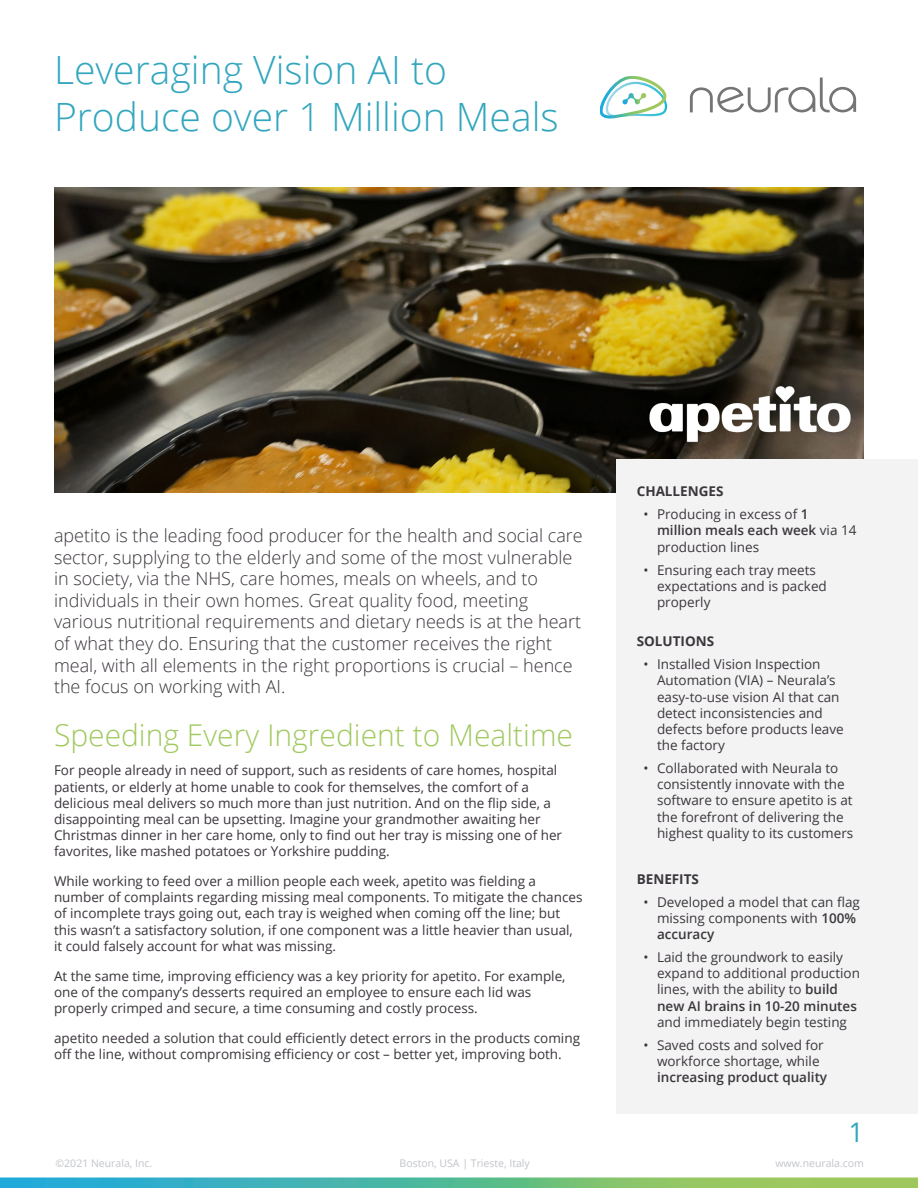
<style>
.page{position:relative;width:918px;height:1188px;background:#fff}
.page>*{position:absolute;margin:0;border:0;box-sizing:border-box;transform-origin:0 0}
.t1{font:300 39px/46.8px "Open Sans";color:#31a6be}
.t2{font:300 30px "Open Sans";color:#a0c95e}
.t3{font:27px "Open Sans";color:#31a6be}
.t4{font:300 18px/21.6px "Open Sans";color:#3a343b}
.t5{font:13.5px/16.2px "Open Sans";color:#3a343b}
.t6{font:13.5px/16.2px "Open Sans";color:#3b363c}
.t7{font:700 13.5px "Open Sans";color:#3b363c}
.t8{font:10.5px "Open Sans";color:#c2c4ca}
.s1{font-weight:600}
</style>
<div class="page">
<img style="left:54px;top:187px;width:810px;height:305px">
<div style="left:616px;top:459px;width:302px;height:655px;background:#f3f3f4"></div>
<svg style="left:600px;top:76px;width:67px;height:43px"></svg>
<svg style="left:690px;top:78px;width:166px;height:34px"></svg>
<img style="left:637px;top:381px;width:227px;height:65px">
<svg style="left:0;top:1178px;width:918px;height:10px;background:#60ba94"></svg>
<p class="t1" style="left:54px;top:45px;width:506px">Leveraging Vision AI to<br>Produce over 1 Million Meals</p>
<p class="t4" style="left:54px;top:524px;width:530px">apetito is the leading food producer for the health and social care sector, supplying to the elderly and some of the most vulnerable in society, via the NHS, care homes, meals on wheels, and to individuals in their own homes. Great quality food, meeting various nutritional requirements and dietary needs is at the heart of what they do. Ensuring that the customer receives the right meal, with all elements in the right proportions is crucial – hence the focus on working with AI.</p>
<p class="t2" style="left:54px;top:714px;width:520px">Speeding Every Ingredient to Mealtime</p>
<p class="t5" style="left:54px;top:762px;width:510px">For people already in need of support, such as residents of care homes, hospital patients, or elderly at home unable to cook for themselves, the comfort of a delicious meal delivers so much more than just nutrition. And on the flip side, a disappointing meal can be upsetting. Imagine your grandmother awaiting her Christmas dinner in her care home, only to find out her tray is missing one of her favorites, like mashed potatoes or Yorkshire pudding.</p>
<p class="t5" style="left:54px;top:873px;width:530px">While working to feed over a million people each week, apetito was fielding a number of complaints regarding missing meal components. To mitigate the chances of incomplete trays going out, each tray is weighed when coming off the line; but this wasn’t a satisfactory solution, if one component was a little heavier than usual, it could falsely account for what was missing.</p>
<p class="t5" style="left:54px;top:967px;width:513px">At the same time, improving efficiency was a key priority for apetito. For example, one of the company’s desserts required an employee to ensure each lid was properly crimped and secure, a time consuming and costly process.</p>
<p class="t5" style="left:54px;top:1029px;width:528px">apetito needed a solution that could efficiently detect errors in the products coming off the line, without compromising efficiency or cost – better yet, improving both.</p>
<p class="t7" style="left:637px;top:482px;width:88px">CHALLENGES</p>
<p class="t6" style="left:657px;top:506px;width:201px;text-indent:-14px">• Producing in excess of <span class="s1">1 million meals each week</span> via 14 production lines</p>
<p class="t6" style="left:657px;top:561px;width:171px;text-indent:-14px">• Ensuring each tray meets expectations and is packed properly</p>
<p class="t7" style="left:637px;top:632px;width:79px">SOLUTIONS</p>
<p class="t6" style="left:657px;top:656px;width:188px;text-indent:-14px">• Installed Vision Inspection<br>Automation (VIA) – Neurala’s easy-to-use vision AI that can detect inconsistencies and defects before products leave the factory</p>
<p class="t6" style="left:657px;top:760px;width:198px;text-indent:-14px">• Collaborated with Neurala to consistently innovate with the software to ensure apetito is at the forefront of delivering the highest quality to its customers</p>
<p class="t7" style="left:637px;top:869px;width:64px">BENEFITS</p>
<p class="t6" style="left:657px;top:893px;width:204px;text-indent:-14px">• Developed a model that can flag missing components with <span class="s1">100% accuracy</span></p>
<p class="t6" style="left:657px;top:949px;width:205px;text-indent:-14px">• Laid the groundwork to easily expand to additional production lines, with the ability to <span class="s1">build new AI brains in 10-20 minutes </span>and immediately begin testing</p>
<p class="t6" style="left:657px;top:1036px;width:172px;text-indent:-14px">• Saved costs and solved for workforce shortage, while <span class="s1">increasing product quality</span></p>
<p class="t3" style="left:849px;top:1113px;width:17px">1</p>
<p class="t8" style="left:56px;top:1156px;width:98px">©2021 Neurala, Inc.</p>
<p class="t8" style="left:400px;top:1156px;width:132px">Boston, USA | Trieste, Italy</p>
<p class="t8" style="left:775px;top:1156px;width:90px">www.neurala.com</p>
</div>
